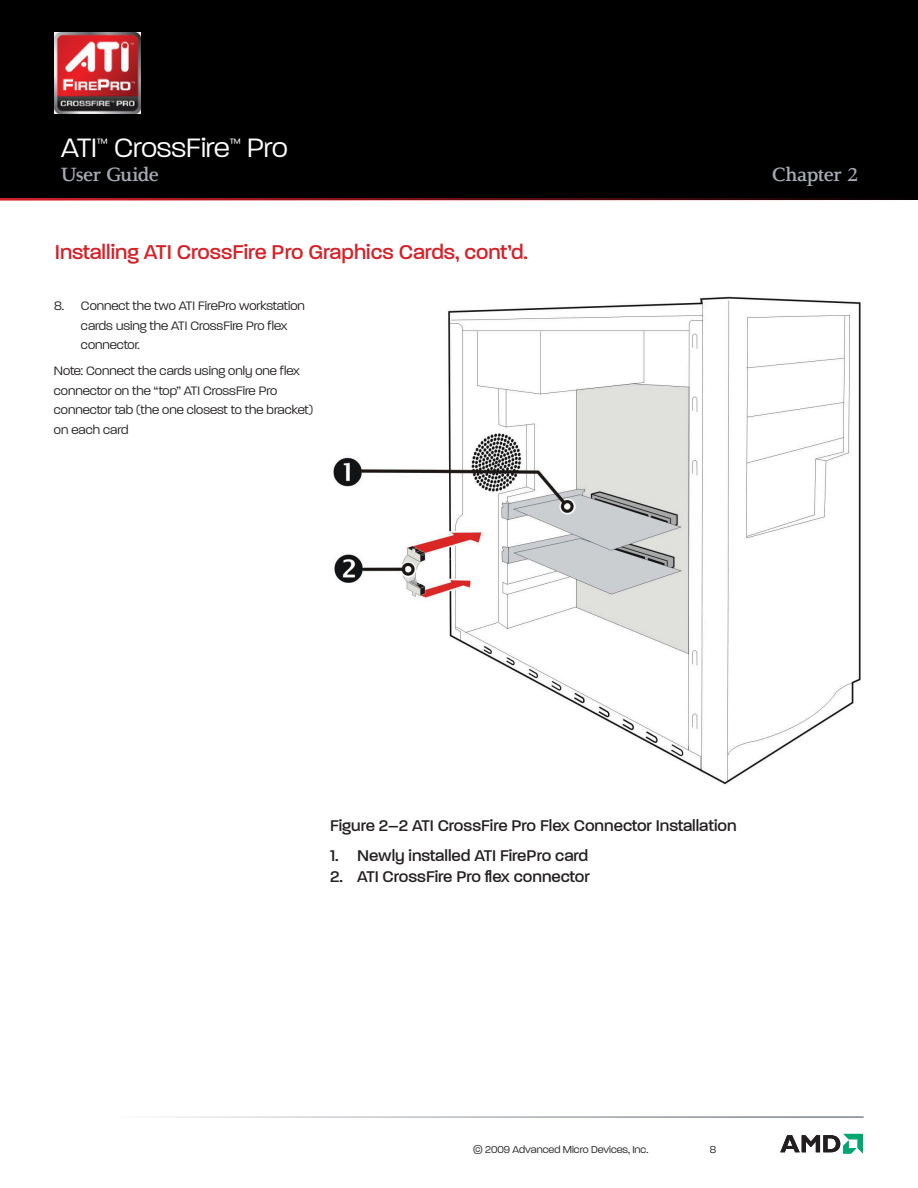
<style>
.page{position:relative;width:918px;height:1188px;background:#fff}
.page>*{position:absolute;margin:0;border:0;box-sizing:border-box;transform-origin:0 0}
.t1{font:300 36px "Paralucent";letter-spacing:-.005em;color:#fff}
.t2{font:500 27px "Paralucent";color:#d52027}
.t3{font:500 21px "Paralucent";color:#231f20}
.t4{font:900 19.5px "Alexandra BL";letter-spacing:-.01em;color:#a6acb4}
.t5{font:300 16.5px/19.5px "Paralucent";color:#231f20}
.t6{font:300 14.4px "Paralucent";color:#fff}
.t7{font:300 13.5px "Paralucent";color:#231f20}
</style>
<div class="page">
<div style="left:0;top:0;width:918px;height:200px;background:#000001"></div>
<hr style="left:0;top:198px;width:918px;height:3px;background:#d52027">
<img style="left:54px;top:32px;width:87px;height:81px">
<svg style="left:780px;top:1134px;width:83px;height:20px"></svg>
<img style="left:333px;top:296px;width:528px;height:489px">
<h1 class="t1" style="left:61px;top:128px;width:37px">ATI</h1>
<p class="t6" style="left:97px;top:134px;width:12px">™</p>
<h1 class="t1" style="left:114px;top:128px;width:117px">CrossFire</h1>
<p class="t6" style="left:230px;top:134px;width:12px">™</p>
<h1 class="t1" style="left:247px;top:128px;width:42px">Pro</h1>
<p class="t4" style="left:61px;top:162px;width:99px">User Guide</p>
<p class="t4" style="left:772px;top:162px;width:87px">Chapter 2</p>
<h2 class="t2" style="left:55px;top:238px;width:475px">Installing ATI CrossFire Pro Graphics Cards, cont’d.</h2>
<p class="t5" style="left:81px;top:295px;width:225px;text-indent:-27px">8. Connect the two ATI FirePro workstation cards using the ATI CrossFire Pro flex connector.</p>
<p class="t5" style="left:54px;top:361px;width:261px">Note: Connect the cards using only one flex connector on the “top” ATI CrossFire Pro connector tab (the one closest to the bracket) on each card</p>
<p class="t3" style="left:330px;top:814px;width:408px">Figure 2–2 ATI CrossFire Pro Flex Connector Installation</p>
<p class="t3" style="left:330px;top:844px;width:260px">1. Newly installed ATI FirePro card</p>
<p class="t3" style="left:330px;top:865px;width:261px">2. ATI CrossFire Pro flex connector</p>
<p class="t7" style="left:473px;top:1142px;width:176px">© 2009 Advanced Micro Devices, Inc.</p>
<p class="t7" style="left:710px;top:1142px;width:8px">8</p>
</div>
